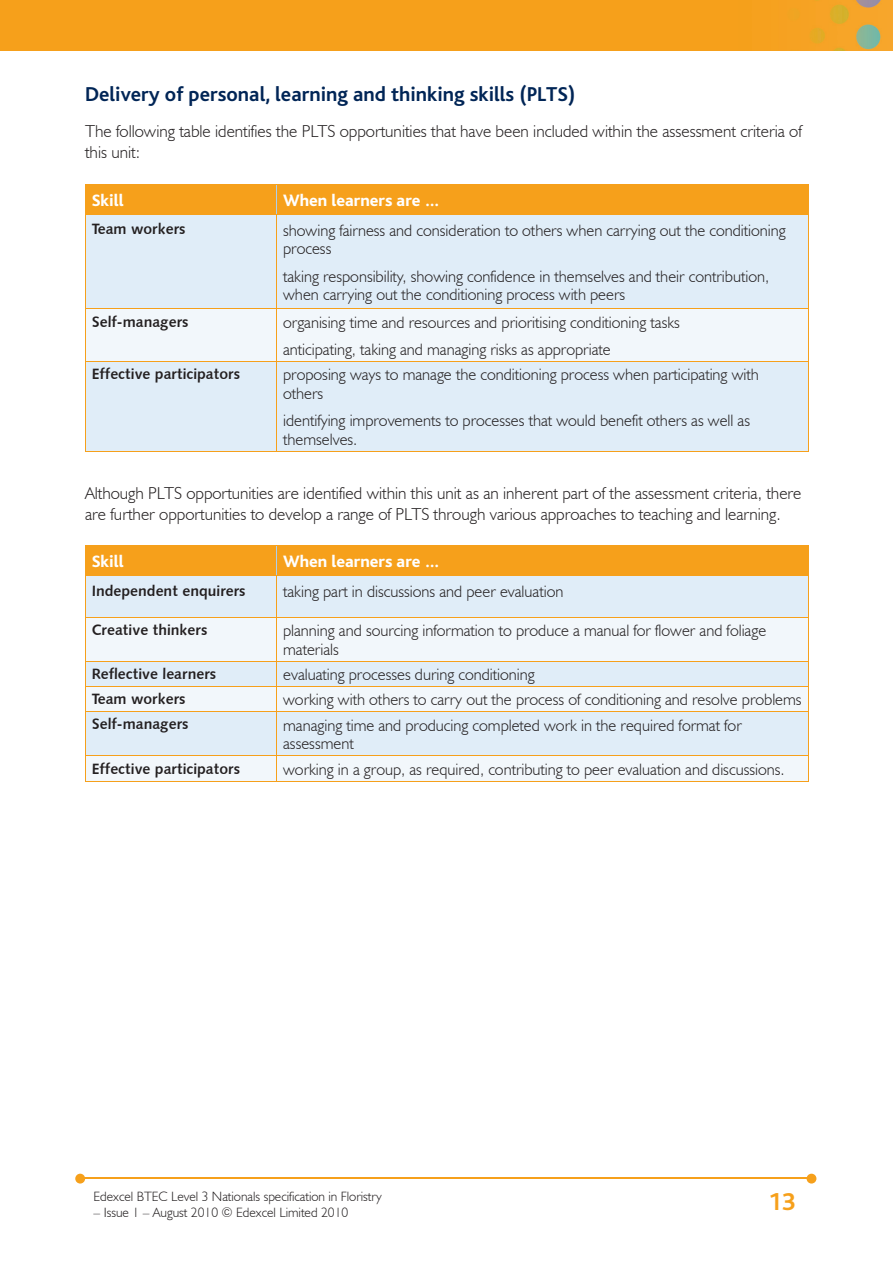
<style>
.page{position:relative;width:893px;height:1263px;background:#fff}
.page>*{position:absolute;margin:0;border:0;box-sizing:border-box;transform-origin:0 0}
.t1{font:700 25.5px "Bliss";color:#f6a01b}
.t2{font:700 21px "Bliss";color:#002556}
.t3{font:300 17.25px/21px "Humanist 521 BT";color:#231f20}
.t4{font:800 17.25px "Bliss";color:#fff}
.t5{font:300 16.5px/18.8px "Humanist 521 BT";color:#231f20}
.t6{font:15px "Humanist 531 BT Bold A";color:#231f20}
.t7{font:300 13.5px "Humanist 521 BT";color:#231f20}
</style>
<div class="page">
<img style="left:0;top:0;width:893px;height:51px">
<hr style="left:82px;top:1178px;width:728px;height:1px;background:#f6a01b">
<svg style="left:807px;top:1174px;width:9px;height:9px"></svg>
<svg style="left:75px;top:1174px;width:10px;height:9px"></svg>
<div style="left:86px;top:215px;width:722px;height:236px;background:#e0edf8"></div>
<div style="left:86px;top:309px;width:722px;height:52px;background:#f2f7fb"></div>
<div style="left:85px;top:185px;width:724px;height:29px;background:#f6a01b"></div>
<hr style="left:85px;top:184px;width:192px;height:1px;background:#f6a01b">
<hr style="left:277px;top:184px;width:532px;height:1px;background:#f6a01b">
<hr style="left:85px;top:215px;width:1px;height:93px;background:#f6a01b">
<hr style="left:85px;top:214px;width:192px;height:1px;background:#f6a01b">
<hr style="left:276px;top:215px;width:1px;height:93px;background:#f6a01b">
<hr style="left:808px;top:215px;width:1px;height:93px;background:#f6a01b">
<hr style="left:277px;top:214px;width:532px;height:1px;background:#f6a01b">
<hr style="left:85px;top:309px;width:1px;height:52px;background:#f6a01b">
<hr style="left:85px;top:308px;width:192px;height:1px;background:#f6a01b">
<hr style="left:276px;top:309px;width:1px;height:52px;background:#f6a01b">
<hr style="left:808px;top:309px;width:1px;height:52px;background:#f6a01b">
<hr style="left:277px;top:308px;width:532px;height:1px;background:#f6a01b">
<hr style="left:85px;top:451px;width:192px;height:1px;background:#f6a01b">
<hr style="left:85px;top:362px;width:1px;height:89px;background:#f6a01b">
<hr style="left:85px;top:361px;width:192px;height:1px;background:#f6a01b">
<hr style="left:277px;top:451px;width:532px;height:1px;background:#f6a01b">
<hr style="left:276px;top:362px;width:1px;height:89px;background:#f6a01b">
<hr style="left:808px;top:362px;width:1px;height:89px;background:#f6a01b">
<hr style="left:277px;top:361px;width:532px;height:1px;background:#f6a01b">
<div style="left:86px;top:576px;width:722px;height:41px;background:#e0edf8"></div>
<svg style="left:86px;top:618px;width:722px;height:163px;fill:#f2f7fb"></svg>
<div style="left:85px;top:546px;width:724px;height:29px;background:#f6a01b"></div>
<hr style="left:85px;top:545px;width:192px;height:1px;background:#f6a01b">
<hr style="left:277px;top:545px;width:532px;height:1px;background:#f6a01b">
<hr style="left:85px;top:576px;width:1px;height:41px;background:#f6a01b">
<hr style="left:85px;top:575px;width:192px;height:1px;background:#f6a01b">
<hr style="left:276px;top:576px;width:1px;height:41px;background:#f6a01b">
<hr style="left:808px;top:576px;width:1px;height:41px;background:#f6a01b">
<hr style="left:277px;top:575px;width:532px;height:1px;background:#f6a01b">
<hr style="left:85px;top:617px;width:1px;height:44px;background:#f6a01b">
<hr style="left:85px;top:617px;width:192px;height:1px;background:#f6a01b">
<hr style="left:276px;top:617px;width:1px;height:44px;background:#f6a01b">
<hr style="left:808px;top:617px;width:1px;height:44px;background:#f6a01b">
<hr style="left:277px;top:617px;width:532px;height:1px;background:#f6a01b">
<hr style="left:85px;top:661px;width:192px;height:1px;background:#f6a01b">
<hr style="left:277px;top:661px;width:532px;height:1px;background:#f6a01b">
<svg style="left:85px;top:662px;width:1px;height:49px"></svg>
<hr style="left:85px;top:686px;width:192px;height:1px;background:#f6a01b">
<svg style="left:276px;top:662px;width:1px;height:49px"></svg>
<svg style="left:808px;top:662px;width:1px;height:49px"></svg>
<hr style="left:277px;top:686px;width:532px;height:1px;background:#f6a01b">
<hr style="left:85px;top:712px;width:1px;height:43px;background:#f6a01b">
<hr style="left:85px;top:711px;width:192px;height:1px;background:#f6a01b">
<hr style="left:276px;top:712px;width:1px;height:43px;background:#f6a01b">
<hr style="left:808px;top:712px;width:1px;height:43px;background:#f6a01b">
<hr style="left:277px;top:711px;width:532px;height:1px;background:#f6a01b">
<hr style="left:85px;top:781px;width:192px;height:1px;background:#f6a01b">
<svg style="left:85px;top:756px;width:1px;height:25px"></svg>
<hr style="left:85px;top:755px;width:192px;height:1px;background:#f6a01b">
<hr style="left:277px;top:781px;width:532px;height:1px;background:#f6a01b">
<svg style="left:276px;top:756px;width:1px;height:25px"></svg>
<svg style="left:808px;top:756px;width:1px;height:25px"></svg>
<hr style="left:277px;top:755px;width:532px;height:1px;background:#f6a01b">
<p class="t2" style="left:85px;top:83px;width:492px">Delivery of personal, learning and thinking skills (PLTS)</p>
<p class="t3" style="left:85px;top:120px;width:718px">The following table identifies the PLTS opportunities that have been included within the assessment criteria of this unit:</p>
<p class="t4" style="left:92px;top:191px;width:33px">Skill</p>
<p class="t4" style="left:283px;top:191px;width:159px">When learners are …</p>
<p class="t6" style="left:92px;top:220px;width:95px">Team workers</p>
<p class="t5" style="left:283px;top:220px;width:504px">showing fairness and consideration to others when carrying out the conditioning process</p>
<p class="t5" style="left:283px;top:266px;width:488px">taking responsibility, showing confidence in themselves and their contribution, when carrying out the conditioning process with peers</p>
<p class="t6" style="left:92px;top:312px;width:98px">Self-managers</p>
<p class="t5" style="left:283px;top:308px;width:398px;line-height:27.3px">organising time and resources and prioritising conditioning tasks anticipating, taking and managing risks as appropriate</p>
<p class="t6" style="left:92px;top:365px;width:150px">Effective participators</p>
<p class="t5" style="left:283px;top:365px;width:477px">proposing ways to manage the conditioning process when participating with others</p>
<p class="t5" style="left:283px;top:411px;width:468px">identifying improvements to processes that would benefit others as well as themselves.</p>
<p class="t3" style="left:85px;top:482px;width:718px">Although PLTS opportunities are identified within this unit as an inherent part of the assessment criteria, there are further opportunities to develop a range of PLTS through various approaches to teaching and learning.</p>
<p class="t4" style="left:92px;top:553px;width:33px">Skill</p>
<p class="t4" style="left:283px;top:553px;width:159px">When learners are …</p>
<p class="t6" style="left:92px;top:581px;width:155px">Independent enquirers</p>
<p class="t5" style="left:283px;top:582px;width:282px">taking part in discussions and peer evaluation</p>
<p class="t6" style="left:92px;top:620px;width:117px">Creative thinkers</p>
<p class="t5" style="left:283px;top:621px;width:485px">planning and sourcing information to produce a manual for flower and foliage materials</p>
<p class="t6" style="left:92px;top:664px;width:126px">Reflective learners</p>
<p class="t5" style="left:283px;top:665px;width:253px">evaluating processes during conditioning</p>
<p class="t6" style="left:92px;top:690px;width:95px">Team workers</p>
<p class="t5" style="left:283px;top:690px;width:520px">working with others to carry out the process of conditioning and resolve problems</p>
<p class="t6" style="left:92px;top:715px;width:98px">Self-managers</p>
<p class="t5" style="left:283px;top:715px;width:460px">managing time and producing completed work in the required format for assessment</p>
<p class="t6" style="left:92px;top:759px;width:150px">Effective participators</p>
<p class="t5" style="left:283px;top:759px;width:503px">working in a group, as required, contributing to peer evaluation and discussions.</p>
<p class="t7" style="left:94px;top:1188px;width:290px">Edexcel BTEC Level 3 Nationals specification in Floristry</p>
<p class="t7" style="left:94px;top:1204px;width:256px">– Issue 1 – August 2010 © Edexcel Limited 2010</p>
<h1 class="t1" style="left:768px;top:1189px;width:29px">13</h1>
</div>
